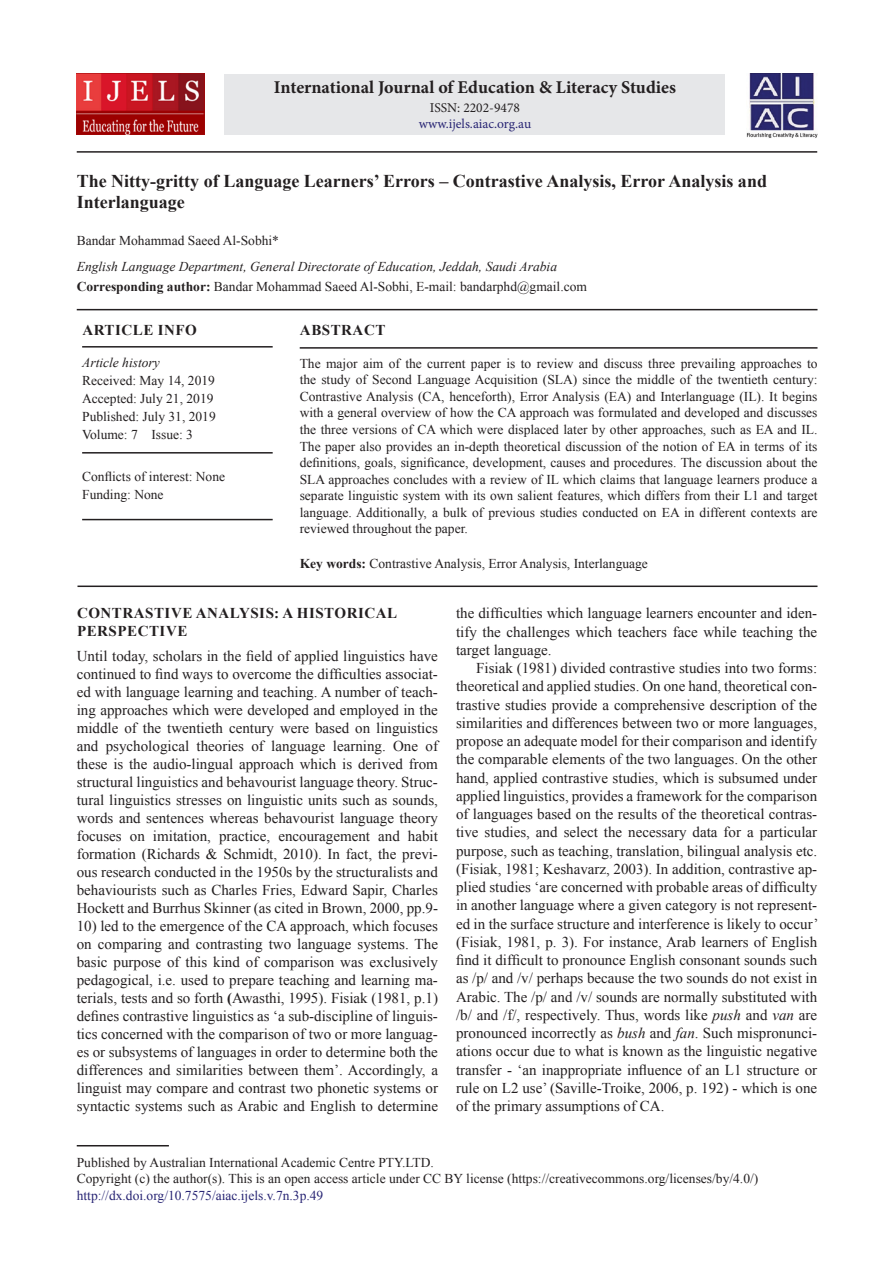
<style>
.page{position:relative;width:894px;height:1263px;background:#fff}
.page>*{position:absolute;margin:0;border:0;box-sizing:border-box;transform-origin:0 0}
.AT{font:700 18px/21px "Times New Roman";color:#231f20}
.J_Name{font:700 18px "Minion Pro";color:#231f20}
.TXFL{font:15px/18px "Times New Roman";color:#231f20;text-align:justify}
.TX{font:15px/18.3px "Times New Roman";color:#231f20;text-align:justify}
.ART_INFO{font:700 15px/18px "Times New Roman";letter-spacing:.035em;color:#231f20}
.ABSH{font:700 15px "Times New Roman";letter-spacing:.035em;color:#231f20}
.ABS{font:13.5px/16.5px "Times New Roman";color:#231f20;text-align:justify}
.PUB_Details{font:13.5px/16.5px "Times New Roman";color:#231f20}
.HIS{font:13.5px/18px "Times New Roman";color:#231f20}
.AFF{font:italic 13.5px "Times New Roman";color:#231f20}
.ADD{font:13.5px "Times New Roman";color:#231f20}
.KWD{font:13.5px "Times New Roman";color:#231f20}
.HIS_1{font:13.5px/18px "Times New Roman";color:#231f20}
.AU{font:13.5px "Times New Roman";color:#231f20}
.ISSN_Web{font:13.5px "Minion Pro";letter-spacing:-.005em;color:#282574}
.ISSN_Num{font:13.5px "Minion Pro";color:#231f20}
.s1{font-weight:700}
.s2{font-style:italic}
.s3{color:#282574}
</style>
<div class="page">
<hr style="left:77px;top:309px;width:740px;height:1px;background:#231f20">
<hr style="left:299px;top:347px;width:518px;height:2px;background:#231f20">
<hr style="left:77px;top:585px;width:740px;height:2px;background:#231f20">
<hr style="left:77px;top:1145px;width:92px;height:1px;background:#231f20">
<div style="left:224px;top:74px;width:501px;height:60px;background:#e6e7e9"></div>
<img style="left:746px;top:73px;width:70px;height:65px">
<img style="left:77px;top:73px;width:127px;height:61px">
<hr style="left:82px;top:346px;width:190px;height:1px;background:#231f20">
<hr style="left:82px;top:452px;width:190px;height:1px;background:#231f20">
<hr style="left:82px;top:519px;width:190px;height:1px;background:#231f20">
<hr style="left:77px;top:151px;width:739px;height:2px;background:#231f20">
<p class="J_Name" style="left:274px;top:75px;width:403px">International Journal of Education &amp; Literacy Studies</p>
<p class="ISSN_Num" style="left:429px;top:98px;width:92px">ISSN: 2202-9478</p>
<p class="ISSN_Web" style="left:418px;top:115px;width:114px">www.ijels.aiac.org.au</p>
<p class="AT" style="left:77px;top:170px;width:691px">The Nitty-gritty of Language Learners’ Errors – Contrastive Analysis, Error Analysis and<br>Interlanguage</p>
<p class="AU" style="left:77px;top:231px;width:204px">Bandar Mohammad Saeed Al-Sobhi*</p>
<p class="AFF" style="left:77px;top:257px;width:481px">English Language Department, General Directorate of Education, Jeddah, Saudi Arabia</p>
<p class="ADD" style="left:77px;top:277px;width:511px"><span class="s1">Corresponding author:</span> Bandar Mohammad Saeed Al-Sobhi, E-mail: bandarphd@gmail.com</p>
<p class="ART_INFO" style="left:82px;top:321px;width:116px">ARTICLE INFO</p>
<p class="HIS" style="left:82px;top:353px;width:135px"><span class="s2">Article history<br></span>Received: May 14, 2019<br>Accepted: July 21, 2019<br>Published: July 31, 2019<br>Volume: 7 Issue: 3</p>
<p class="HIS_1" style="left:82px;top:466px;width:144px">Conflicts of interest: None<br>Funding: None</p>
<p class="ABSH" style="left:300px;top:319px;width:87px">ABSTRACT</p>
<p class="ABS" style="left:299px;top:355px;width:519px">The major aim of the current paper is to review and discuss three prevailing approaches to the study of Second Language Acquisition (SLA) since the middle of the twentieth century:<br>Contrastive Analysis (CA, henceforth), Error Analysis (EA) and Interlanguage (IL). It begins with a general overview of how the CA approach was formulated and developed and discusses the three versions of CA which were displaced later by other approaches, such as EA and IL.<br>The paper also provides an in-depth theoretical discussion of the notion of EA in terms of its definitions, goals, significance, development, causes and procedures. The discussion about the SLA approaches concludes with a review of IL which claims that language learners produce a separate linguistic system with its own salient features, which differs from their L1 and target language. Additionally, a bulk of previous studies conducted on EA in different contexts are reviewed throughout the paper.</p>
<p class="KWD" style="left:299px;top:553px;width:349px"><span class="s1">Key words:</span> Contrastive Analysis, Error Analysis, Interlanguage</p>
<h1 class="ART_INFO" style="left:77px;top:604px;width:321px">CONTRASTIVE ANALYSIS: A HISTORICAL<br>PERSPECTIVE</h1>
<p class="TXFL" style="left:77px;top:646px;width:362px">Until today, scholars in the field of applied linguistics have continued to find ways to overcome the difficulties associat&shy;ed with language learning and teaching. A number of teach&shy;ing approaches which were developed and employed in the middle of the twentieth century were based on linguistics and psychological theories of language learning. One of these is the audio-lingual approach which is derived from structural linguistics and behavourist language theory. Struc&shy;tural linguistics stresses on linguistic units such as sounds, words and sentences whereas behavourist language theory focuses on imitation, practice, encouragement and habit formation (Richards &amp; Schmidt, 2010). In fact, the previ&shy;ous research conducted in the 1950s by the structuralists and behaviourists such as Charles Fries, Edward Sapir, Charles Hockett and Burrhus Skinner (as cited in Brown, 2000, pp.9-</p>
<p class="TXFL" style="left:77px;top:916px;width:362px">10) led to the emergence of the CA approach, which focuses on comparing and contrasting two language systems. The basic purpose of this kind of comparison was exclusively pedagogical, i.e. used to prepare teaching and learning ma&shy;terials, tests and so forth <span class="s1">(</span>Awasthi, 1995). Fisiak (1981, p.1) defines contrastive linguistics as ‘a sub-discipline of linguis&shy;tics concerned with the comparison of two or more languag&shy;es or subsystems of languages in order to determine both the differences and similarities between them’. Accordingly, a linguist may compare and contrast two phonetic systems or syntactic systems such as Arabic and English to determine</p>
<p class="TXFL" style="left:456px;top:604px;width:362px">the difficulties which language learners encounter and iden&shy;tify the challenges which teachers face while teaching the target language.</p>
<p class="TX" style="left:456px;top:658px;width:364px;text-indent:20px">Fisiak (1981) divided contrastive studies into two forms: theoretical and applied studies. On one hand, theoretical con&shy;trastive studies provide a comprehensive description of the similarities and differences between two or more languages, propose an adequate model for their comparison and identify the comparable elements of the two languages. On the other hand, applied contrastive studies, which is subsumed under applied linguistics, provides a framework for the comparison of languages based on the results of the theoretical contras&shy;tive studies, and select the necessary data for a particular purpose, such as teaching, translation, bilingual analysis etc. (Fisiak, 1981; Keshavarz, 2003). In addition, contrastive ap&shy;plied studies ‘are concerned with probable areas of difficulty in another language where a given category is not represent&shy;ed in the surface structure and interference is likely to occur’ (Fisiak, 1981, p. 3). For instance, Arab learners of English find it difficult to pronounce English consonant sounds such as /p/ and /v/ perhaps because the two sounds do not exist in Arabic. The /p/ and /v/ sounds are normally substituted with /b/ and /f/, respectively. Thus, words like <span class="s2">push</span> and <span class="s2">van</span> are pronounced incorrectly as <span class="s2">bush</span> and <span class="s2">fan</span>. Such mispronunci&shy;ations occur due to what is known as the linguistic negative transfer - ‘an inappropriate influence of an L1 structure or rule on L2 use’ (Saville-Troike, 2006, p. 192) - which is one of the primary assumptions of CA.</p>
<p class="PUB_Details" style="left:77px;top:1153px;width:682px">Published by Australian International Academic Centre PTY.LTD.<br>Copyright (c) the author(s). This is an open access article under CC BY license (https://creativecommons.org/licenses/by/4.0/) <span class="s3">http://dx.doi.org/10.7575/aiac.ijels.v.7n.3p.49</span></p>
</div>
